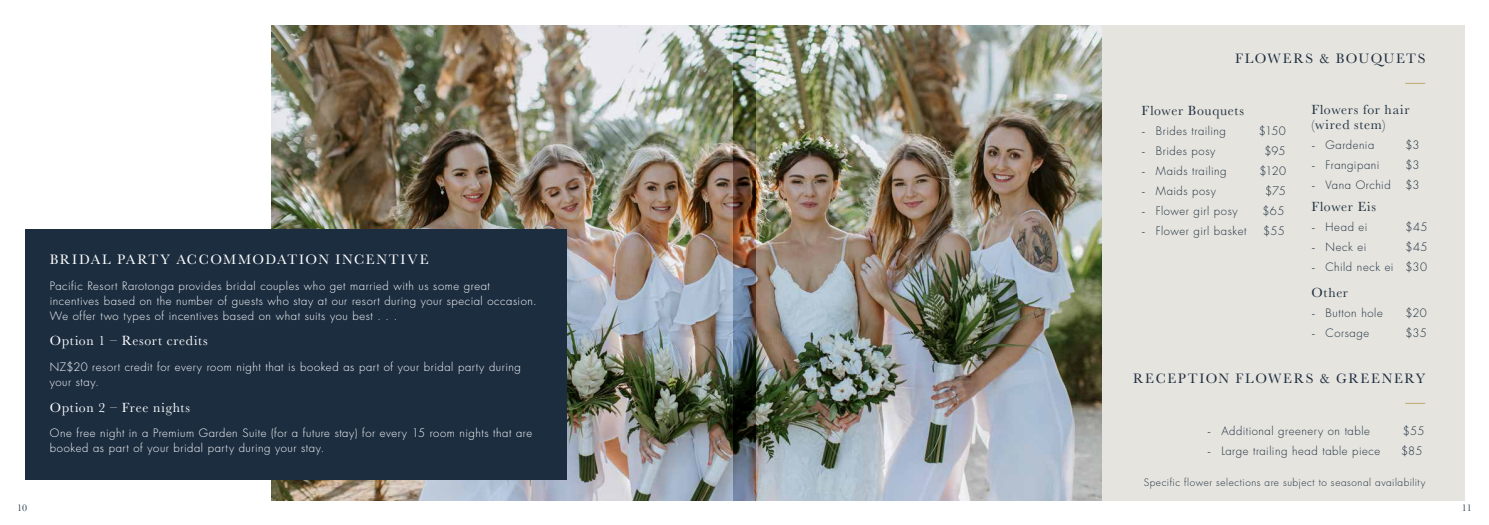
<style>
.page{position:relative;width:1489px;height:525px;background:#fff}
.page>*{position:absolute;margin:0;border:0;box-sizing:border-box;transform-origin:0 0}
.t1{font:14.12px "Baskerville";letter-spacing:.115em;color:#1c2d40}
.t2{font:14.12px "Baskerville";letter-spacing:.105em;color:#fff}
.t3{font:13.75px/15px "Baskerville";letter-spacing:.04em;color:#1c2d40}
.t4{font:13.75px "Baskerville";letter-spacing:.05em;color:#fff}
.t5{font:300 11.25px/15px "Futura Std";letter-spacing:.05em;color:#fff}
.t6{font:300 11.25px "Futura Std";letter-spacing:.045em;color:#1c2d40}
.t7{font:300 10px "Futura Std";letter-spacing:.05em;color:#1c2d40}
.t8{font:10px "Baskerville";color:#1c2d40}
.t9{font:700 8px "Futura Std";color:#c3b083;scale:5 1}
.s1{font-family:"Minion Pro";font-weight:400}
</style>
<div class="page">
<img style="left:272px;top:25px;width:461px;height:475px">
<div style="left:25px;top:229px;width:541px;height:250px;background:#1c2d40"></div>
<div style="left:1101px;top:25px;width:362px;height:475px;background:#e5e4de"></div>
<img style="left:733px;top:25px;width:368px;height:475px">
<p class="t2" style="left:50px;top:250px;width:380px">BRIDAL PARTY ACCOMMODATION INCENTIVE</p>
<p class="t5" style="left:50px;top:278px;width:488px">Pacific Resort Rarotonga provides bridal couples who get married with us some great incentives based on the number of guests who stay at our resort during your special occasion.<br>We offer two types of incentives based on what suits you best . . .</p>
<p class="t4" style="left:50px;top:332px;width:159px">Option 1 – Resort credits</p>
<p class="t5" style="left:50px;top:359px;width:472px">NZ$20 resort credit for every room night that is booked as part of your bridal party during your stay.</p>
<p class="t4" style="left:50px;top:398px;width:142px">Option 2 – Free nights</p>
<p class="t5" style="left:50px;top:426px;width:483px">One free night in a Premium Garden Suite (for a future stay) for every 15 room nights that are booked as part of your bridal party during your stay.</p>
<p class="t1" style="left:1234px;top:49px;width:192px">FLOWERS &amp; BOUQUETS</p>
<p class="t9" style="left:1405px;top:77px;width:5px">–</p>
<p class="t3" style="left:1141px;top:103px;width:104px">Flower Bouquets</p>
<p class="t6" style="left:1141px;top:124px;width:86px"><span class="s1">-</span> Brides trailing</p>
<p class="t6" style="left:1258px;top:124px;width:28px">$150</p>
<p class="t6" style="left:1141px;top:144px;width:75px"><span class="s1">-</span> Brides posy</p>
<p class="t6" style="left:1264px;top:144px;width:22px">$95</p>
<p class="t6" style="left:1141px;top:164px;width:86px"><span class="s1">-</span> Maids trailing</p>
<p class="t6" style="left:1259px;top:164px;width:28px">$120</p>
<p class="t6" style="left:1141px;top:184px;width:76px"><span class="s1">-</span> Maids posy</p>
<p class="t6" style="left:1264px;top:184px;width:22px">$75</p>
<p class="t6" style="left:1141px;top:204px;width:98px"><span class="s1">-</span> Flower girl posy</p>
<p class="t6" style="left:1262px;top:204px;width:23px">$65</p>
<p class="t6" style="left:1141px;top:224px;width:106px"><span class="s1">-</span> Flower girl basket</p>
<p class="t6" style="left:1262px;top:224px;width:23px">$55</p>
<p class="t3" style="left:1311px;top:102px;width:100px">Flowers for hair (wired stem)</p>
<p class="t6" style="left:1311px;top:138px;width:64px"><span class="s1">-</span> Gardenia</p>
<p class="t6" style="left:1405px;top:138px;width:16px">$3</p>
<p class="t6" style="left:1311px;top:158px;width:69px"><span class="s1">-</span> Frangipani</p>
<p class="t6" style="left:1405px;top:158px;width:16px">$3</p>
<p class="t6" style="left:1311px;top:178px;width:81px"><span class="s1">-</span> Vana Orchid</p>
<p class="t6" style="left:1405px;top:178px;width:16px">$3</p>
<p class="t3" style="left:1311px;top:199px;width:66px">Flower Eis</p>
<p class="t6" style="left:1311px;top:220px;width:58px"><span class="s1">-</span> Head ei</p>
<p class="t6" style="left:1405px;top:220px;width:24px">$45</p>
<p class="t6" style="left:1311px;top:240px;width:56px"><span class="s1">-</span> Neck ei</p>
<p class="t6" style="left:1405px;top:240px;width:24px">$45</p>
<p class="t6" style="left:1311px;top:260px;width:117px"><span class="s1">-</span> Child neck ei $30</p>
<p class="t3" style="left:1311px;top:285px;width:38px">Other</p>
<p class="t6" style="left:1311px;top:306px;width:73px"><span class="s1">-</span> Button hole</p>
<p class="t6" style="left:1405px;top:306px;width:23px">$20</p>
<p class="t6" style="left:1311px;top:326px;width:59px"><span class="s1">-</span> Corsage</p>
<p class="t6" style="left:1405px;top:326px;width:23px">$35</p>
<p class="t1" style="left:1132px;top:369px;width:294px">RECEPTION FLOWERS &amp; GREENERY</p>
<p class="t9" style="left:1405px;top:397px;width:5px">–</p>
<p class="t6" style="left:1206px;top:423px;width:164px"><span class="s1">-</span> Additional greenery on table</p>
<p class="t6" style="left:1402px;top:423px;width:23px">$55</p>
<p class="t6" style="left:1206px;top:443px;width:175px"><span class="s1">-</span> Large trailing head table piece</p>
<p class="t6" style="left:1400px;top:443px;width:23px">$85</p>
<p class="t7" style="left:1143px;top:475px;width:283px">Specific flower selections are subject to seasonal availability</p>
<p class="t8" style="left:17px;top:501px;width:12px">10</p>
<p class="t8" style="left:1461px;top:501px;width:11px">11</p>
</div>
